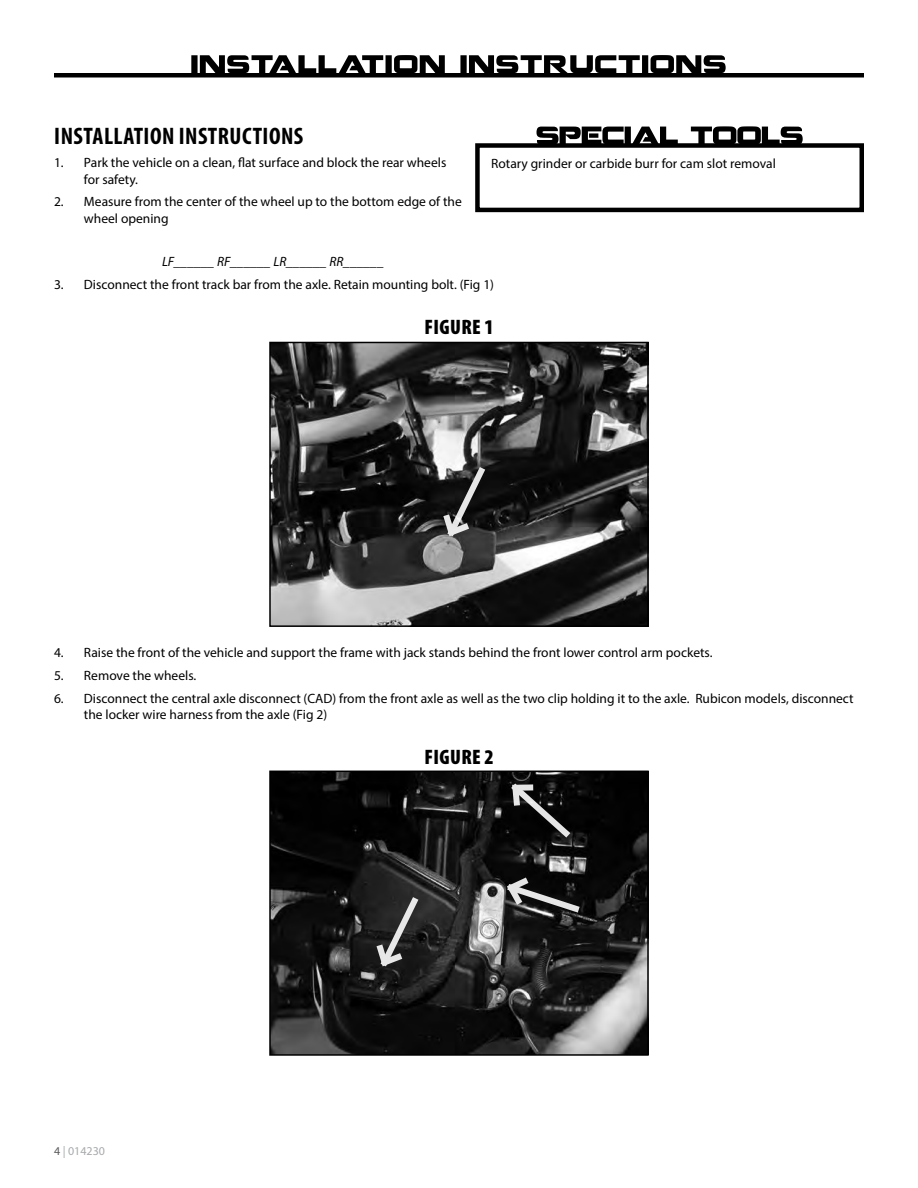
<style>
.page{position:relative;width:918px;height:1188px;background:#fff}
.page>*{position:absolute;margin:0;border:0;box-sizing:border-box;transform-origin:0 0}
.t1{font:700 condensed 24px "Myriad Pro";letter-spacing:.02em;color:#000}
.t2{font:900 condensed 21px "Myriad Pro";letter-spacing:.02em;color:#000}
.t3{font:13.5px/16.2px "Myriad Pro";color:#000}
.t4{font:italic 13.5px "Myriad Pro";color:#000}
.t5{font:12px "Myriad Pro";color:#a7a9ac}
.s1{color:#58595b}
</style>
<div class="page">
<img style="left:272px;top:345px;width:374px;height:279px">
<div style="left:269px;top:342px;width:380px;height:285px;border:2px solid #000"></div>
<svg style="left:443px;top:466px;width:44px;height:72px;background:#4b4b4b"></svg>
<img style="left:272px;top:774px;width:374px;height:279px">
<div style="left:269px;top:771px;width:380px;height:285px;border:2px solid #000"></div>
<svg style="left:376px;top:896px;width:44px;height:72px;background:#474747"></svg>
<svg style="left:504px;top:874px;width:78px;height:42px;background:#3e3e3e"></svg>
<svg style="left:507px;top:779px;width:68px;height:61px;background:#292929"></svg>
<svg style="left:191px;top:55px;width:535px;height:18px"></svg>
<div style="left:54px;top:73px;width:810px;height:5px;background:#000"></div>
<div style="left:475px;top:143px;width:389px;height:69px;border:4px solid #000"></div>
<svg style="left:537px;top:126px;width:266px;height:19px"></svg>
<h1 class="t1" style="left:54px;top:121px;width:251px">INSTALLATION INSTRUCTIONS</h1>
<p class="t3" style="left:84px;top:155px;width:364px;text-indent:-30px">1. Park the vehicle on a clean, flat surface and block the rear wheels for safety.</p>
<p class="t3" style="left:84px;top:194px;width:379px;text-indent:-30px">2. Measure from the center of the wheel up to the bottom edge of the wheel opening</p>
<p class="t4" style="left:162px;top:253px;width:224px">LF______ RF______ LR______ RR______</p>
<p class="t3" style="left:54px;top:276px;width:442px">3. Disconnect the front track bar from the axle. Retain mounting bolt. (Fig 1)</p>
<h2 class="t2" style="left:424px;top:316px;width:71px">FIGURE 1</h2>
<p class="t3" style="left:491px;top:155px;width:286px">Rotary grinder or carbide burr for cam slot removal</p>
<p class="t3" style="left:54px;top:644px;width:660px">4. Raise the front of the vehicle and support the frame with jack stands behind the front lower control arm pockets.</p>
<p class="t3" style="left:54px;top:667px;width:144px">5. Remove the wheels.</p>
<p class="t3" style="left:84px;top:690px;width:771px;text-indent:-30px">6. Disconnect the central axle disconnect (CAD) from the front axle as well as the two clip holding it to the axle. Rubicon models, disconnect the locker wire harness from the axle (Fig 2)</p>
<h2 class="t2" style="left:424px;top:745px;width:71px">FIGURE 2</h2>
<p class="t5" style="left:54px;top:1143px;width:53px"><span class="s1">4</span> | 014230</p>
</div>
